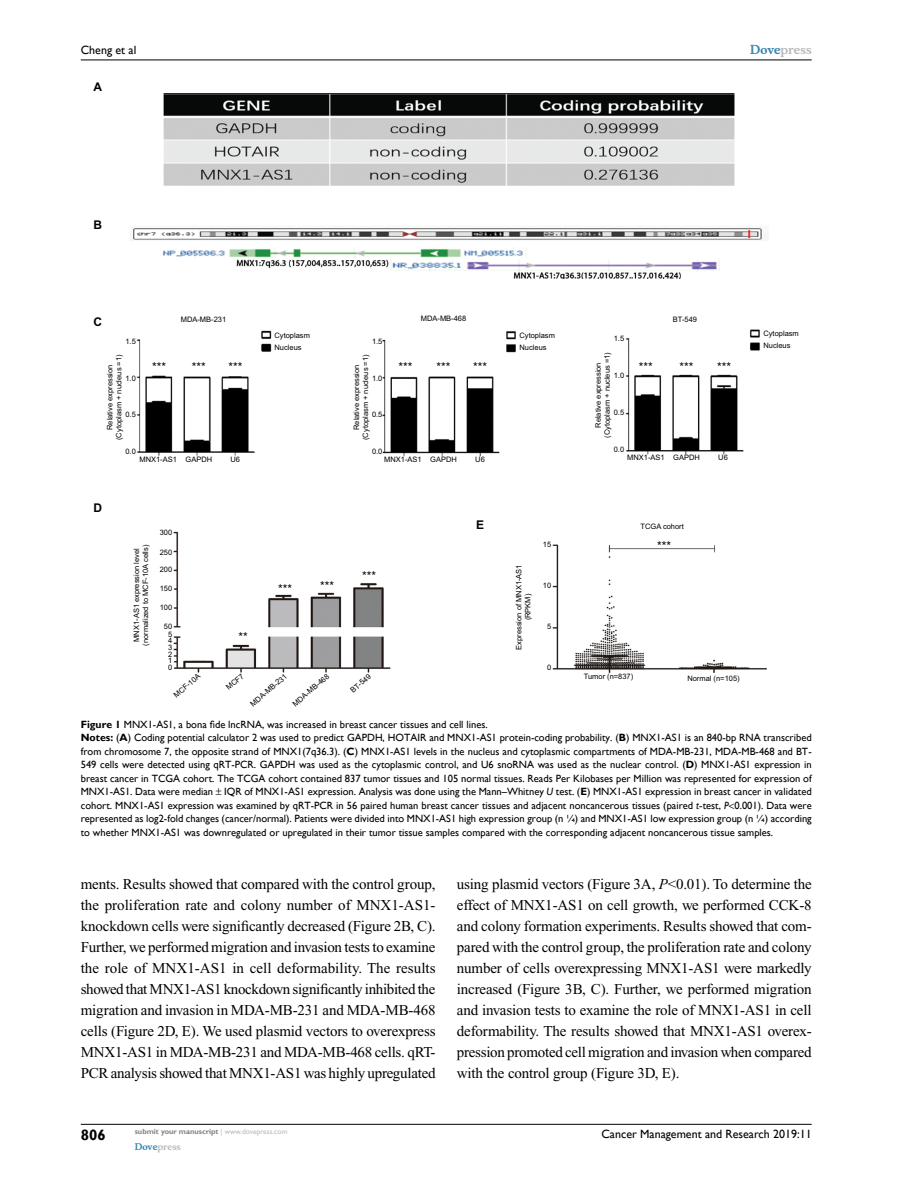
<style>
.page{position:relative;width:918px;height:1188px;background:#fff}
.page>*{position:absolute;margin:0;border:0;box-sizing:border-box;transform-origin:0 0}
.t1{font:15px/21px "Times New Roman";letter-spacing:-.015em;color:#000;text-align:justify}
.t2{font:700 15px "Gill Sans";color:#000}
.t3{font:12px "Gill Sans";color:#000}
.t4{font:12px "Arial";color:#000}
.t5{font:700 12px "Musee";color:#b8babc}
.t6{font:700 12px "Arial";color:#000}
.t7{font:10.5px/13.5px "Gill Sans";color:#000}
.t8{font:700 9px "Musee";color:#b8babc}
.t9{font:7.5px/9px "Arial";color:#000;text-align:center}
.t10{font:700 7.5px "Gill Sans";color:#808285}
.s1{color:#3785ad}
.s2{font-weight:700}
.s3{font-style:italic}
.s4{font-weight:400;color:#b8babc}
</style>
<div class="page">
<hr style="left:81px;top:1124px;width:731px;height:1px;background:#000">
<hr style="left:81px;top:60px;width:731px;height:1px;background:#000">
<img style="left:133px;top:93px;width:629px;height:186px">
<img style="left:136px;top:329px;width:624px;height:128px">
<img style="left:174px;top:532px;width:592px;height:142px">
<p class="t3" style="left:81px;top:43px;width:57px">Cheng et al</p>
<p class="t6" style="left:94px;top:79px;width:10px">A</p>
<p class="t5" style="left:750px;top:43px;width:63px"><span class="s1">Dove</span>press</p>
<p class="t6" style="left:94px;top:217px;width:10px">B</p>
<p class="t6" style="left:94px;top:314px;width:10px">C</p>
<p class="t9" style="left:125px;top:336px;width:12px">1.5</p>
<p class="t9" style="left:181px;top:315px;width:47px">MDA-MB-231</p>
<p class="t9" style="left:421px;top:314px;width:47px">MDA-MB-468</p>
<p class="t9" style="left:673px;top:315px;width:26px">BT-549</p>
<p class="t9" style="left:275px;top:329px;width:37px;line-height:12.1px;text-align:left">Cytoplasm<br>Nucleus</p>
<p class="t9" style="left:520px;top:329px;width:37px;line-height:12.1px;text-align:left">Cytoplasm<br>Nucleus</p>
<p class="t9" style="left:763px;top:327px;width:37px;line-height:12.1px;text-align:left">Cytoplasm<br>Nucleus</p>
<p class="t9" style="left:614px;top:334px;width:12px">1.5</p>
<p class="t9" style="left:372px;top:336px;width:12px">1.5</p>
<p class="t9" style="left:594px;top:438px;width:87px;rotate:-90deg">Relative expression (Cytoplasm + nucleus =1)</p>
<p class="t9" style="left:105px;top:440px;width:87px;rotate:-90deg">Relative expression (Cytoplasm + nucleus =1)</p>
<p class="t9" style="left:352px;top:440px;width:87px;rotate:-90deg">Relative expression (Cytoplasm + nucleus =1)</p>
<p class="t4" style="left:152px;top:359px;width:16px">***</p>
<p class="t4" style="left:192px;top:359px;width:16px">***</p>
<p class="t4" style="left:228px;top:359px;width:16px">***</p>
<p class="t4" style="left:399px;top:359px;width:16px">***</p>
<p class="t4" style="left:437px;top:359px;width:16px">***</p>
<p class="t4" style="left:473px;top:359px;width:16px">***</p>
<p class="t4" style="left:639px;top:359px;width:16px">***</p>
<p class="t4" style="left:680px;top:359px;width:16px">***</p>
<p class="t4" style="left:717px;top:359px;width:16px">***</p>
<p class="t9" style="left:614px;top:371px;width:12px">1.0</p>
<p class="t9" style="left:614px;top:408px;width:12px">0.5</p>
<p class="t9" style="left:614px;top:445px;width:12px">0.0</p>
<p class="t9" style="left:125px;top:373px;width:12px">1.0</p>
<p class="t9" style="left:125px;top:410px;width:12px">0.5</p>
<p class="t9" style="left:125px;top:447px;width:12px">0.0</p>
<p class="t9" style="left:372px;top:373px;width:12px">1.0</p>
<p class="t9" style="left:372px;top:410px;width:12px">0.5</p>
<p class="t9" style="left:372px;top:447px;width:12px">0.0</p>
<p class="t9" style="left:627px;top:453px;width:74px">MNX1-AS1 GAPDH</p>
<p class="t9" style="left:718px;top:453px;width:11px">U6</p>
<p class="t9" style="left:186px;top:455px;width:28px">GAPDH</p>
<p class="t9" style="left:231px;top:455px;width:11px">U6</p>
<p class="t9" style="left:384px;top:455px;width:74px">MNX1-AS1 GAPDH</p>
<p class="t9" style="left:475px;top:455px;width:11px">U6</p>
<p class="t9" style="left:139px;top:455px;width:39px">MNX1-AS1</p>
<p class="t6" style="left:94px;top:500px;width:10px">D</p>
<p class="t9" style="left:132px;top:646px;width:102px;rotate:-90deg">MNX1-AS1 expression level (normalized to MCF-10A cells)</p>
<p class="t9" style="left:160px;top:528px;width:14px">300</p>
<p class="t9" style="left:160px;top:548px;width:14px">250</p>
<p class="t9" style="left:160px;top:565px;width:14px">200</p>
<p class="t9" style="left:160px;top:584px;width:14px">150</p>
<p class="t9" style="left:160px;top:603px;width:14px">100</p>
<p class="t9" style="left:164px;top:622px;width:10px">50</p>
<p class="t9" style="left:168px;top:630px;width:6px">5</p>
<p class="t9" style="left:168px;top:636px;width:6px">4</p>
<p class="t9" style="left:168px;top:643px;width:6px">3</p>
<p class="t9" style="left:168px;top:650px;width:6px">2</p>
<p class="t9" style="left:168px;top:656px;width:6px">1</p>
<p class="t9" style="left:168px;top:663px;width:6px">0</p>
<p class="t4" style="left:238px;top:629px;width:11px">**</p>
<p class="t4" style="left:278px;top:581px;width:16px">***</p>
<p class="t4" style="left:320px;top:578px;width:16px">***</p>
<p class="t4" style="left:362px;top:568px;width:16px">***</p>
<p class="t9" style="left:172px;top:693px;width:34px;rotate:-40deg">MCF-10A</p>
<p class="t9" style="left:224px;top:685px;width:22px;rotate:-40deg">MCF7</p>
<p class="t9" style="left:249px;top:701px;width:47px;rotate:-40deg">MDA-MB-231</p>
<p class="t9" style="left:291px;top:701px;width:47px;rotate:-40deg">MDA-MB-468</p>
<p class="t9" style="left:349px;top:687px;width:26px;rotate:-40deg">BT-549</p>
<p class="t6" style="left:476px;top:517px;width:10px">E</p>
<p class="t9" style="left:515px;top:650px;width:87px;rotate:-90deg">Expression of MNX1-AS1 (RPKM)</p>
<p class="t9" style="left:543px;top:540px;width:10px">15</p>
<p class="t9" style="left:543px;top:581px;width:10px">10</p>
<p class="t9" style="left:547px;top:622px;width:6px">5</p>
<p class="t9" style="left:547px;top:663px;width:6px">0</p>
<p class="t9" style="left:641px;top:522px;width:45px">TCGA cohort</p>
<p class="t4" style="left:657px;top:537px;width:16px">***</p>
<p class="t9" style="left:584px;top:672px;width:51px">Tumor (n=837)</p>
<p class="t9" style="left:687px;top:674px;width:54px">Normal (n=105)</p>
<p class="t7" style="left:81px;top:718px;width:732px"><span class="s2">Figure 1</span> MNX1-AS1, a bona fide lncRNA, was increased in breast cancer tissues and cell lines.<br><span class="s2">Notes:</span> (<span class="s2">A</span>) Coding potential calculator 2 was used to predict GAPDH, HOTAI R and MNX1-AS 1 protein-coding probability. (<span class="s2">B</span>) MNX1-AS 1 is an 840-bp RNA transcribed from chromosome 7, the opposite strand of MNX1(7q36.3). (<span class="s2">C</span>) MNX1-AS 1 levels in the nucleus and cytoplasmic compartments of MDA-MB-231, MDA-MB-468 and BT-549 cells were detected using qRT-PCR. GAPDH was used as the cytoplasmic control, and U6 snoRNA was used as the nuclear control. (<span class="s2">D</span>) MNX1-AS 1 expression in breast cancer in TCGA cohort. The TCGA cohort contained 837 tumor tissues and 105 normal tissues. Reads Per Kilobases per Million was represented for expression of MNX1-AS 1. Data were median IQR of MNX1-AS 1 expression. Analysis was done using the Mann–Whitney <span class="s3">U</span> test. (<span class="s2">E</span>) MNX1-AS 1 expression in breast cancer in validated cohort. MNX1-AS 1 expression was examined by qRT-PCR in 56 paired human breast cancer tissues and adjacent noncancerous tissues (paired <span class="s3">t</span>-test, <span class="s3">P</span> 0.001). Data were represented as log2-fold changes (cancer/normal). Patients were divided into MNX1-AS 1 high expression group (n ¼) and MNX1-AS 1 low expression group (n ¼) according to whether MNX1-AS 1 was downregulated or upregulated in their tumor tissue samples compared with the corresponding adjacent noncancerous tissue samples.</p>
<p class="t1" style="left:81px;top:874px;width:356px">ments. Results showed that compared with the control group, the proliferation rate and colony number of MNX1-AS1- knockdown cells were significantly decreased (Figure 2B, C).<br>Further, we performed migration and invasion tests to examine the role of MNX1-AS1 in cell deformability. The results showed that MNX1-AS1 knockdown significantly inhibited the migration and invasion in MDA-MB-231 and MDA-MB-468 cells (Figure 2D, E). We used plasmid vectors to overexpress MNX1-AS1 in MDA-MB-231 and MDA-MB-468 cells. qRT-PCR analysis showed that MNX1-AS1 was highly upregulated</p>
<p class="t1" style="left:457px;top:874px;width:356px">using plasmid vectors (Figure 3A, <span class="s3">P</span>&lt;0.01). To determine the effect of MNX1-AS1 on cell growth, we performed CCK-8 and colony formation experiments. Results showed that com&shy;pared with the control group, the proliferation rate and colony number of cells overexpressing MNX1-AS1 were markedly increased (Figure 3B, C). Further, we performed migration and invasion tests to examine the role of MNX1-AS1 in cell deformability. The results showed that MNX1-AS1 overex&shy;pression promoted cell migration and invasion when compared with the control group (Figure 3D, E).</p>
<h1 class="t2" style="left:81px;top:1126px;width:26px">806</h1>
<p class="t10" style="left:135px;top:1127px;width:154px">submit your manuscript <span class="s4">| www.dovepress.com</span></p>
<p class="t8" style="left:135px;top:1141px;width:48px"><span class="s1">Dove</span>press</p>
<p class="t3" style="left:601px;top:1127px;width:212px">Cancer Management and Research 2019:11</p>
</div>
